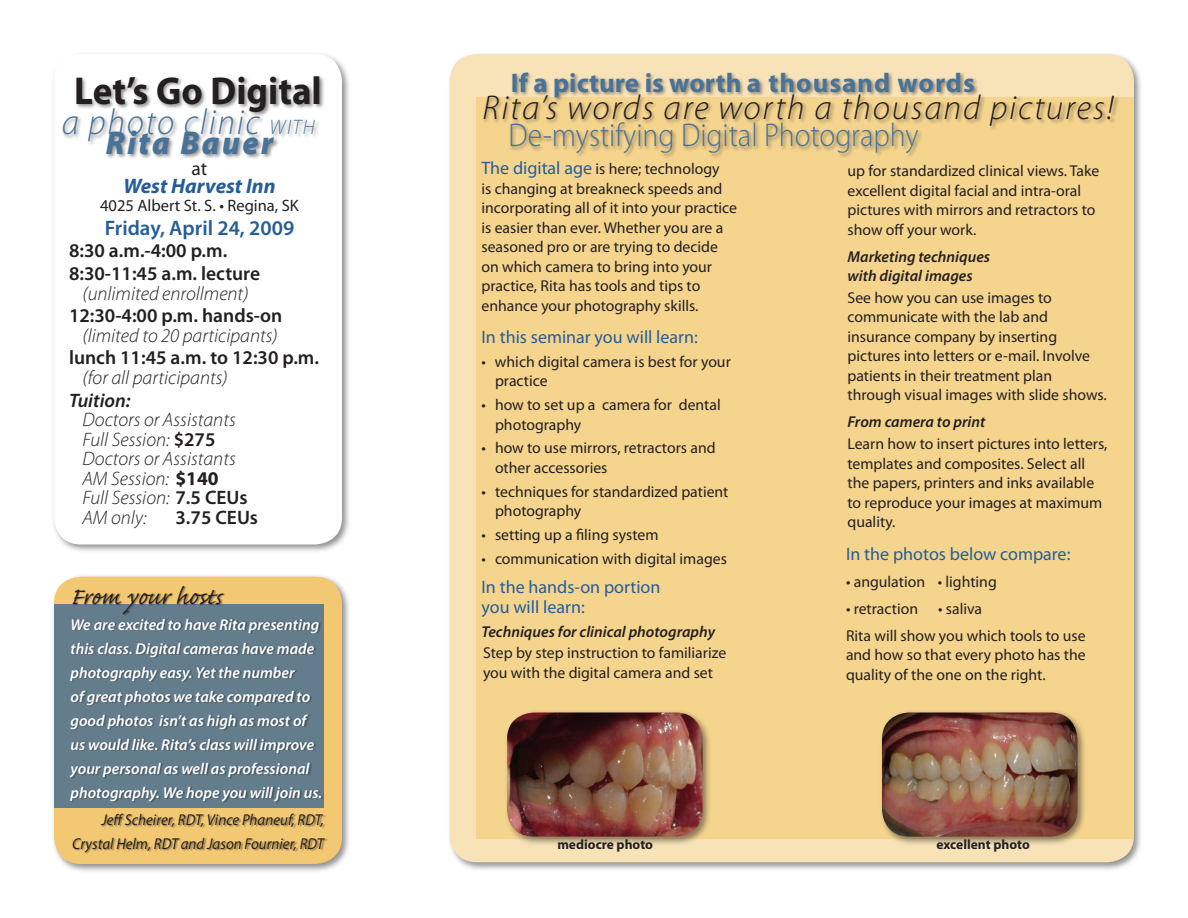
<style>
.page{position:relative;width:1188px;height:918px;background:#fff}
.page>*{position:absolute;margin:0;border:0;box-sizing:border-box;transform-origin:0 0}
.t1{font:700 39px "Myriad Pro";color:#231f20;scale:.95 1}
.t2{font:italic 300 36px "Myriad Pro";letter-spacing:.05em;color:#497299;scale:.95 1}
.t3{font:italic 300 34.5px "Myriad Pro";letter-spacing:.05em;color:#231f20}
.t4{font:300 33px "Myriad Pro";color:#497299;scale:.9 1}
.t5{font:italic 900 33px "Myriad Pro";letter-spacing:.075em;color:#497299;scale:.95 1}
.t6{font:30px "Caflisch Script Pro";color:#231f20}
.t7{font:700 27px "Myriad Pro";letter-spacing:.02em;color:#497299}
.t8{font:600 21px "Myriad Pro";color:#255d9a}
.t9{font:italic 700 21px "Myriad Pro";color:#255d9a}
.t10{font:italic 300 19.5px/19.5px "Myriad Pro";color:#231f20}
.t11{font:600 19.5px/22.8px "Myriad Pro";color:#231f20}
.t12{font:italic 600 19.5px "Myriad Pro";color:#231f20}
.t13{font:19.5px "Myriad Pro";color:#231f20}
.t14{font:18px/19.5px "Myriad Pro";color:#255d9a}
.t15{font:16.5px "Myriad Pro";color:#231f20}
.t16{font:15.75px/19.5px "Myriad Pro";color:#231f20}
.t17{font:italic 600 15.75px/24px "Myriad Pro";color:#fff}
.t18{font:italic 600 15.75px/19.5px "Myriad Pro";color:#231f20}
.t19{font:italic 15.75px/24px "Myriad Pro";color:#231f20;text-align:right;scale:.95 1}
.t20{font:700 13.5px "Myriad Pro";color:#231f20}
.s1{font-size:21px}
.s2{font-weight:600;font-style:normal}
.s3{font-weight:700;font-style:normal}
.s4{font-size:18px;color:#255d9a}
</style>
<div class="page">
<div style="left:50px;top:50px;width:303px;height:505px;background:#231f20;opacity:.5"></div>
<div style="left:54px;top:54px;width:288px;height:490px;background:#fff;border-radius:27px"></div>
<div style="left:446px;top:50px;width:698px;height:822px;background:#231f20;opacity:.5"></div>
<div style="left:450px;top:54px;width:684px;height:808px;background:#f8e3b8;border-radius:27px"></div>
<div style="left:477px;top:97px;width:657px;height:742px;background:#f5d48e"></div>
<div style="left:482px;top:71px;width:638px;height:89px;background:#231f20;opacity:.5"></div>
<div style="left:503px;top:709px;width:210px;height:138px;background:#231f20;opacity:.5"></div>
<img style="left:507px;top:712px;width:196px;height:125px;border-radius:27px">
<div style="left:878px;top:709px;width:210px;height:138px;background:#231f20;opacity:.5"></div>
<img style="left:882px;top:712px;width:196px;height:125px;border-radius:27px">
<div style="left:61px;top:74px;width:265px;height:87px;background:#231f20;opacity:.5"></div>
<div style="left:50px;top:573px;width:303px;height:302px;background:#231f20;opacity:.5"></div>
<div style="left:54px;top:577px;width:288px;height:287px;background:#f3c872;border-radius:27px"></div>
<div style="left:54px;top:604px;width:270px;height:204px;background:#637d8d"></div>
<div style="left:69px;top:586px;width:259px;height:269px;background:#231f20;opacity:.5"></div>
<h1 class="t1" style="left:74px;top:66px;width:262px">Let’s Go Digital</h1>
<h2 class="t2" style="left:62px;top:101px;width:268px">a photo clinic <span class="s1">with</span></h2>
<h3 class="t5" style="left:106px;top:121px;width:178px">Rita Bauer</h3>
<p class="t13" style="left:192px;top:157px;width:17px">at</p>
<h3 class="t9" style="left:123px;top:172px;width:154px">West Harvest Inn</h3>
<p class="t15" style="left:100px;top:195px;width:200px">4025 Albert St. S. • Regina, SK</p>
<h3 class="t8" style="left:105px;top:214px;width:191px">Friday, April 24, 2009</h3>
<p class="t11" style="left:69px;top:239px;width:193px">8:30 a.m.-4:00 p.m.<br>8:30-11:45 a.m. lecture</p>
<p class="t10" style="left:82px;top:283px;width:168px">(unlimited enrollment)</p>
<p class="t11" style="left:69px;top:304px;width:215px">12:30-4:00 p.m. hands-on</p>
<p class="t10" style="left:82px;top:325px;width:197px">(limited to 20 participants)</p>
<p class="t11" style="left:69px;top:346px;width:252px">lunch 11:45 a.m. to 12:30 p.m.</p>
<p class="t10" style="left:82px;top:368px;width:147px">(for all participants)</p>
<p class="t12" style="left:69px;top:388px;width:63px">Tuition:</p>
<p class="t10" style="left:82px;top:410px;width:166px">Doctors or Assistants<br>Full Session: <span class="s2">$275<br></span>Doctors or Assistants<br>AM Session: <span class="s3">$140<br></span>Full Session: <span class="s2">7.5 CEUs<br></span>AM only:</p>
<p class="t11" style="left:176px;top:505px;width:84px">3.75 CEUs</p>
<h3 class="t6" style="left:70px;top:581px;width:154px">From your hosts</h3>
<p class="t17" style="left:70px;top:612px;width:253px">We are excited to have Rita presenting this class. Digital cameras have made photography easy. Yet the number<br>of great photos we take compared to good photos isn’t as high as most of us would like. Rita’s class will improve your personal as well as professional photography. We hope you will join us.</p>
<p class="t19" style="left:72px;top:807px;width:267px">Jeff Scheirer, RDT, Vince Phaneuf, RDT,<br>Crystal Helm, RDT and Jason Fournier, RDT</p>
<h3 class="t7" style="left:511px;top:66px;width:465px">If a picture is worth a thousand words</h3>
<h3 class="t3" style="left:483px;top:87px;width:633px">Rita’s words are worth a thousand pictures!</h3>
<h3 class="t4" style="left:509px;top:115px;width:457px">De-mystifying Digital Photography</h3>
<p class="t16" style="left:482px;top:159px;width:257px"><span class="s4">The digital age</span> is here; technology<br>is changing at breakneck speeds and incorporating all of it into your practice is easier than ever. Whether you are a seasoned pro or are trying to decide on which camera to bring into your practice, Rita has tools and tips to enhance your photography skills.</p>
<p class="t14" style="left:482px;top:327px;width:218px">In this seminar you will learn:</p>
<p class="t16" style="left:495px;top:352px;width:237px;text-indent:-14px">• which digital camera is best for your practice</p>
<p class="t16" style="left:495px;top:395px;width:227px;text-indent:-13px">• how to set up a camera for dental photography</p>
<p class="t16" style="left:495px;top:438px;width:222px;text-indent:-13px">• how to use mirrors, retractors and other accessories</p>
<p class="t16" style="left:495px;top:481px;width:235px;text-indent:-13px">• techniques for standardized patient photography</p>
<p class="t16" style="left:482px;top:525px;width:178px">• setting up a filing system</p>
<p class="t16" style="left:482px;top:549px;width:247px">• communication with digital images</p>
<p class="t14" style="left:482px;top:577px;width:181px">In the hands-on portion you will learn:</p>
<p class="t18" style="left:482px;top:621px;width:235px">Techniques for clinical photography</p>
<p class="t16" style="left:483px;top:643px;width:245px">Step by step instruction to familiarize you with the digital camera and set</p>
<p class="t16" style="left:848px;top:161px;width:254px">up for standardized clinical views. Take excellent digital facial and intra-oral pictures with mirrors and retractors to show off your work.</p>
<p class="t18" style="left:848px;top:246px;width:144px">Marketing techniques with digital images</p>
<p class="t16" style="left:848px;top:288px;width:261px">See how you can use images to communicate with the lab and insurance company by inserting pictures into letters or e-mail. Involve patients in their treatment plan through visual images with slide shows.</p>
<p class="t18" style="left:848px;top:412px;width:139px">From camera to print</p>
<p class="t16" style="left:848px;top:434px;width:261px">Learn how to insert pictures into letters, templates and composites. Select all the papers, printers and inks available to reproduce your images at maximum quality.</p>
<p class="t14" style="left:846px;top:544px;width:226px">In the photos below compare:</p>
<p class="t16" style="left:846px;top:571px;width:152px">• angulation • lighting</p>
<p class="t16" style="left:846px;top:598px;width:74px">• retraction</p>
<p class="t16" style="left:846px;top:595px;width:241px;line-height:27px;text-indent:92px">• saliva<br>Rita will show you which tools to use</p>
<p class="t16" style="left:846px;top:645px;width:241px">and how so that every photo has the quality of the one on the right.</p>
<p class="t20" style="left:557px;top:835px;width:97px">mediocre photo</p>
<p class="t20" style="left:937px;top:835px;width:95px">excellent photo</p>
</div>
